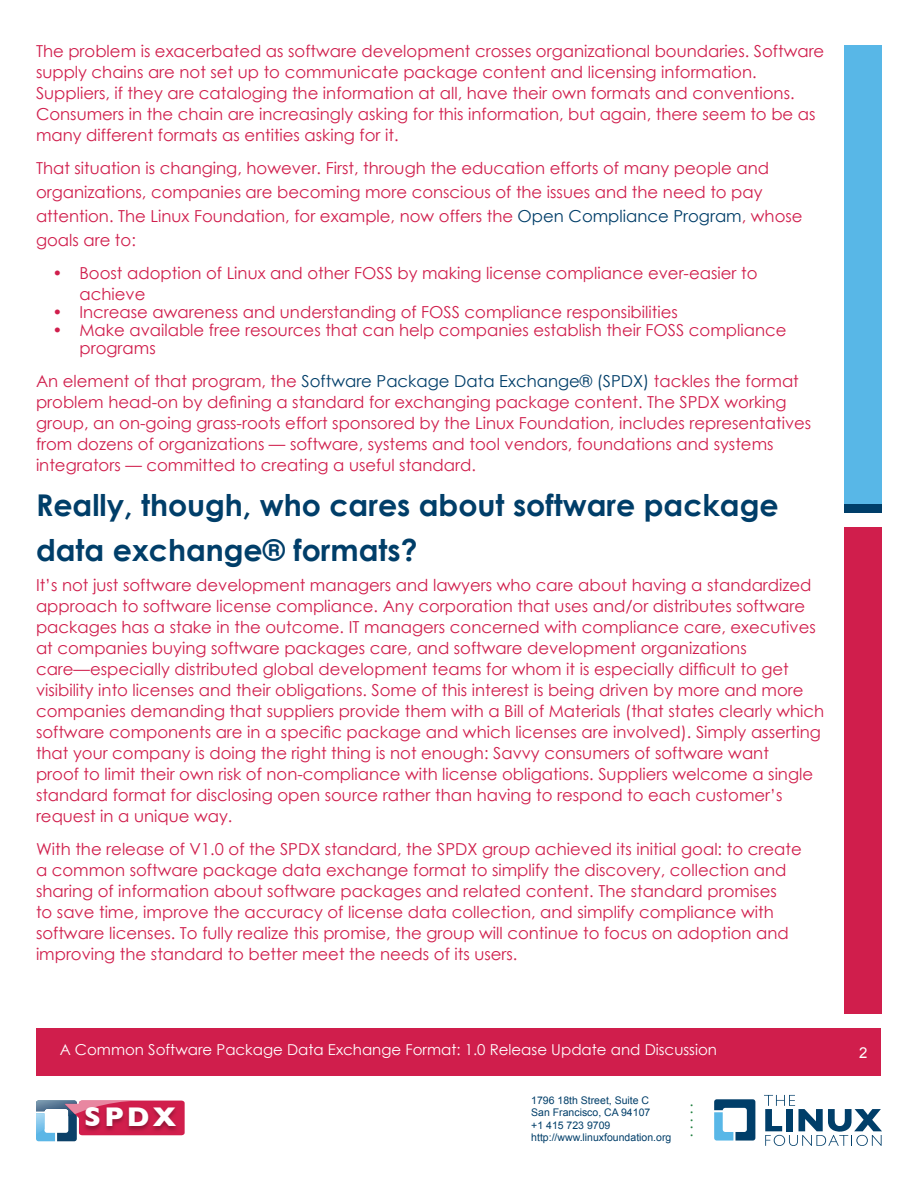
<style>
.page{position:relative;width:918px;height:1188px;background:#fff}
.page>*{position:absolute;margin:0;border:0;box-sizing:border-box;transform-origin:0 0}
.t1{font:700 30px/45px "Century Gothic";color:#003e69}
.t2{font:700 27.6px "Gill Sans";color:#fff}
.t3{font:16.5px/21px "Century Gothic";color:#d01e4c}
.t4{font:15px "Century Gothic";color:#fff}
.t5{font:15px "Century Gothic";color:#1e7f3d}
.t6{font:15px "Arial";color:#fff}
.t7{font:10.5px/12.6px "Arial";color:#003e69}
.s1{color:#003e69}
</style>
<div class="page">
<div style="left:37px;top:1029px;width:844px;height:47px;background:#d01e4c"></div>
<svg style="left:714px;top:1099px;width:41px;height:42px"></svg>
<svg style="left:764px;top:1095px;width:118px;height:51px"></svg>
<div style="left:844px;top:45px;width:37px;height:459px;background:#58b7e7"></div>
<div style="left:844px;top:504px;width:37px;height:9px;background:#003e69"></div>
<div style="left:844px;top:527px;width:37px;height:486px;background:#d01e4c"></div>
<svg style="left:36px;top:1100px;width:147px;height:41px"></svg>
<img style="left:79px;top:1101px;width:106px;height:40px">
<p class="t3" style="left:36px;top:41px;width:790px">The problem is exacerbated as software development crosses organizational boundaries. Software supply chains are not set up to communicate package content and licensing information.<br>Suppliers, if they are cataloging the information at all, have their own formats and conventions.<br>Consumers in the chain are increasingly asking for this information, but again, there seem to be as many different formats as entities asking for it.</p>
<p class="t3" style="left:36px;top:156px;width:768px;line-height:24px">That situation is changing, however. First, through the education efforts of many people and organizations, companies are becoming more conscious of the issues and the need to pay attention. The Linux Foundation, for example, now offers the <span class="s1">Open Compliance Program</span>, whose goals are to:</p>
<p class="t3" style="left:80px;top:263px;width:679px;text-indent:-27px">• Boost adoption of Linux and other FOSS by making license compliance ever-easier to achieve</p>
<p class="t3" style="left:52px;top:302px;width:627px">• Increase awareness and understanding of FOSS compliance responsibilities</p>
<p class="t3" style="left:80px;top:321px;width:708px;line-height:18px;text-indent:-27px">• Make available free resources that can help companies establish their FOSS compliance programs</p>
<p class="t3" style="left:36px;top:371px;width:777px">An element of that program, the <span class="s1">Software Package Data Exchange® (SPDX)</span> tackles the format problem head-on by defining a standard for exchanging package content. The SPDX working group, an on-going grass-roots effort sponsored by the Linux Foundation, includes representatives from dozens of organizations — software, systems and tool vendors, foundations and systems integrators — committed to creating a useful standard.</p>
<p class="t1" style="left:36px;top:482px;width:744px">Really, though, who cares about software package data exchange® formats?</p>
<p class="t3" style="left:36px;top:575px;width:790px">It’s not just software development managers and lawyers who care about having a standardized approach to software license compliance. Any corporation that uses and/or distributes software packages has a stake in the outcome. IT managers concerned with compliance care, executives at companies buying software packages care, and software development organizations care—especially distributed global development teams for whom it is especially difficult to get visibility into licenses and their obligations. Some of this interest is being driven by more and more companies demanding that suppliers provide them with a Bill of Materials (that states clearly which software components are in a specific package and which licenses are involved). Simply asserting that your company is doing the right thing is not enough: Savvy consumers of software want<br>proof to limit their own risk of non-compliance with license obligations. Suppliers welcome a single standard format for disclosing open source rather than having to respond to each customer’s request in a unique way.</p>
<p class="t3" style="left:36px;top:839px;width:767px">With the release of V1.0 of the SPDX standard, the SPDX group achieved its initial goal: to create a common software package data exchange format to simplify the discovery, collection and sharing of information about software packages and related content. The standard promises<br>to save time, improve the accuracy of license data collection, and simplify compliance with software licenses. To fully realize this promise, the group will continue to focus on adoption and improving the standard to better meet the needs of its users.</p>
<p class="t4" style="left:60px;top:1039px;width:659px">A Common Software Package Data Exchange Format: 1.0 Release Update and Discussion</p>
<p class="t6" style="left:859px;top:1043px;width:10px">2</p>
<h2 class="t2" style="left:84px;top:1101px;width:94px">SPDX</h2>
<p class="t7" style="left:531px;top:1094px;width:142px">1796 18th Street, Suite C<br>San Francisco, CA 94107<br>+1 415 723 9709 http://www.linuxfoundation.org</p>
<p class="t5" style="left:689px;top:1090px;width:6px">.</p>
<p class="t5" style="left:689px;top:1097px;width:6px">.</p>
<p class="t5" style="left:689px;top:1105px;width:6px">.</p>
<p class="t5" style="left:689px;top:1112px;width:6px">.</p>
<p class="t5" style="left:689px;top:1120px;width:6px">.</p>
</div>
